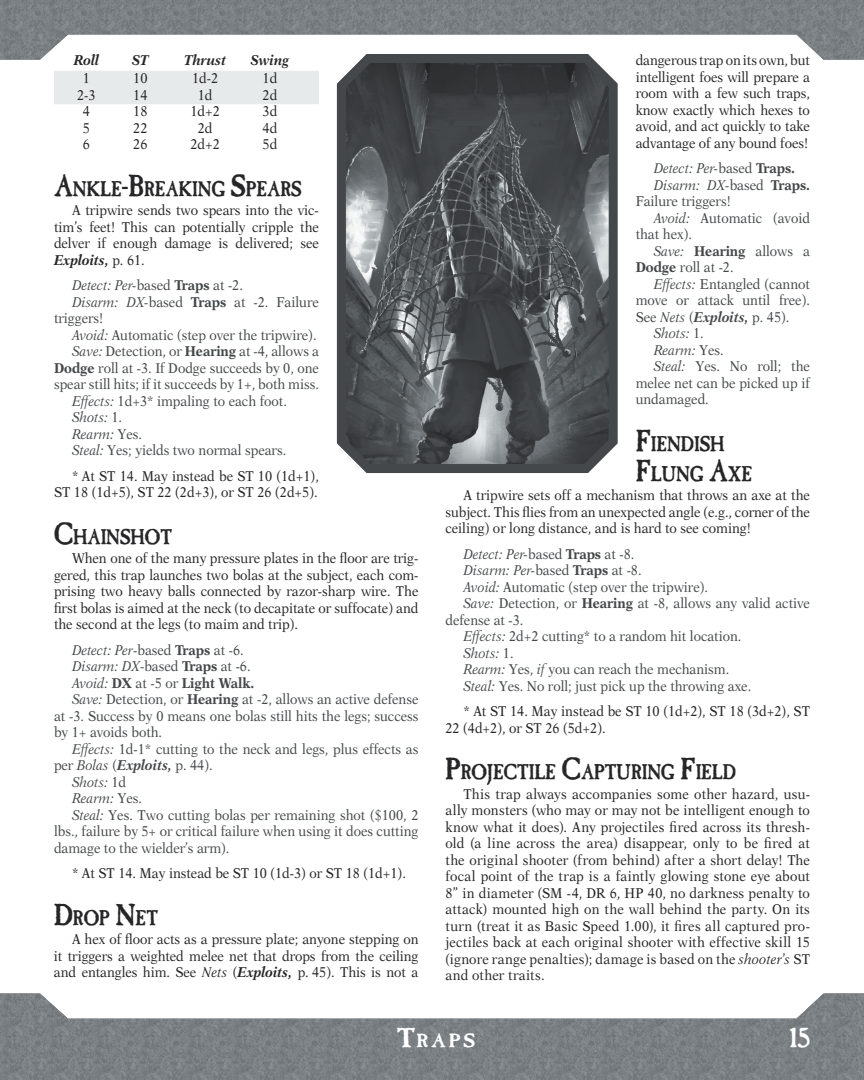
<style>
.page{position:relative;width:864px;height:1080px;background:#fff}
.page>*{position:absolute;margin:0;border:0;box-sizing:border-box;transform-origin:0 0}
.t1{font:27px "Caslon Antique Bold";color:#fff;scale:1.11 1}
.t2{font:21px/30px "Caslon Antique Bold";color:#262527;scale:.9 1}
.t3{font:18.9px "Caslon Antique Bold";color:#fff;scale:1.11 1}
.t4{font:14.25px/16.5px "New Aster";color:#262527;text-align:justify;scale:.9 1}
.t5{font:14.25px "New Aster";color:#45484a;scale:.9 1}
.t6{font:italic 14.25px "New Aster";color:#45484a;scale:.9 1}
.t7{font:700 14.25px "New Aster";color:#45484a;scale:.9 1}
.t8{font:italic 700 14.25px "New Aster";color:#262527;scale:.9 1}
.s1{font-size:30px}
.s2{font-weight:700;font-style:italic}
.s3{font-style:normal}
.s4{font-weight:700;font-style:normal}
.s5{font-style:italic}
.s6{font-weight:700}
.s7{font-weight:400;font-style:italic}
.s8{font-weight:400}
.s9{font-size:27px}
</style>
<div class="page">
<img style="left:0;top:0;width:864px;height:60px">
<svg style="left:0;top:994px;width:864px;height:86px;fill:#7d8286"></svg>
<div style="left:54px;top:71px;width:265px;height:17px;background:#e7eaeb"></div>
<div style="left:54px;top:87px;width:265px;height:17px;background:#e7eaeb"></div>
<svg style="left:332px;top:46px;width:290px;height:427px;background:#5e6164"></svg>
<p class="t8" style="left:74px;top:52px;width:30px">Roll</p>
<p class="t8" style="left:132px;top:52px;width:20px">ST</p>
<p class="t8" style="left:184px;top:52px;width:48px">Thrust</p>
<p class="t8" style="left:251px;top:52px;width:44px">Swing</p>
<p class="t4" style="left:83px;top:70px;width:9px">1</p>
<p class="t4" style="left:133px;top:70px;width:17px">10</p>
<p class="t4" style="left:192px;top:70px;width:30px">1d-2</p>
<p class="t4" style="left:263px;top:70px;width:18px">1d</p>
<p class="t4" style="left:77px;top:86px;width:22px">2-3</p>
<p class="t4" style="left:133px;top:86px;width:17px">14</p>
<p class="t4" style="left:198px;top:86px;width:18px">1d</p>
<p class="t4" style="left:263px;top:86px;width:18px">2d</p>
<p class="t4" style="left:83px;top:103px;width:9px">4</p>
<p class="t4" style="left:133px;top:103px;width:17px">18</p>
<p class="t4" style="left:190px;top:103px;width:34px">1d+2</p>
<p class="t4" style="left:263px;top:103px;width:18px">3d</p>
<p class="t4" style="left:83px;top:119px;width:9px">5</p>
<p class="t4" style="left:133px;top:119px;width:17px">22</p>
<p class="t4" style="left:198px;top:119px;width:18px">2d</p>
<p class="t4" style="left:263px;top:119px;width:18px">4d</p>
<p class="t4" style="left:83px;top:136px;width:9px">6</p>
<p class="t4" style="left:133px;top:136px;width:17px">26</p>
<p class="t4" style="left:190px;top:136px;width:34px">2d+2</p>
<p class="t4" style="left:263px;top:136px;width:18px">5d</p>
<h2 class="t2" style="left:54px;top:174px;width:277px"><span class="s1">A</span>NKLE<span class="s1">-B</span>REAKING <span class="s1">S</span>PEARS</h2>
<p class="t4" style="left:54px;top:202px;width:296px;text-indent:18px">A tripwire sends two spears into the vic&shy;tim’s feet! This can potentially cripple the delver if enough damage is delivered; see <span class="s2">Exploits,</span> p. 61.</p>
<p class="t6" style="left:72px;top:277px;width:191px">Detect: Per-<span class="s3">based</span> <span class="s4">Traps</span> <span class="s3">at -2.</span></p>
<p class="t5" style="left:72px;top:293px;width:276px"><span class="s5">Disarm: DX-</span>based <span class="s6">Traps</span> at -2. Failure</p>
<p class="t5" style="left:54px;top:310px;width:56px">triggers!</p>
<p class="t5" style="left:72px;top:326px;width:273px"><span class="s5">Avoid:</span> Automatic (step over the tripwire).</p>
<p class="t5" style="left:72px;top:343px;width:276px"><span class="s5">Save:</span> Detection, or <span class="s6">Hearing</span> at -4, allows a</p>
<p class="t5" style="left:54px;top:359px;width:296px"><span class="s6">Dodge</span> roll at -3. If Dodge succeeds by 0, one</p>
<p class="t5" style="left:54px;top:376px;width:296px">spear still hits; if it succeeds by 1+, both miss.</p>
<p class="t5" style="left:72px;top:392px;width:240px"><span class="s5">Effects:</span> 1d+3* impaling to each foot.</p>
<p class="t6" style="left:72px;top:409px;width:57px">Shots: <span class="s3">1.</span></p>
<p class="t6" style="left:72px;top:425px;width:79px">Rearm: <span class="s3">Yes.</span></p>
<p class="t5" style="left:72px;top:442px;width:240px"><span class="s5">Steal:</span> Yes; yields two normal spears.</p>
<p class="t4" style="left:54px;top:467px;width:296px;text-align:right">* At ST 14. May instead be ST 10 (1d+1),<br>ST 18 (1d+5), ST 22 (2d+3), or ST 26 (2d+5).</p>
<h2 class="t2" style="left:54px;top:522px;width:133px"><span class="s1">C</span>HAINSHOT</h2>
<p class="t4" style="left:54px;top:550px;width:407px;text-indent:18px">When one of the many pressure plates in the floor are trig&shy;gered, this trap launches two bolas at the subject, each com&shy;prising two heavy balls connected by razor-sharp wire. The first bolas is aimed at the neck (to decapitate or suffocate) and the second at the legs (to maim and trip).</p>
<p class="t5" style="left:72px;top:641px;width:192px"><span class="s5">Detect: Per</span>-based <span class="s6">Traps</span> at -6.</p>
<p class="t5" style="left:72px;top:658px;width:200px"><span class="s5">Disarm: DX</span>-based <span class="s6">Traps</span> at -6.</p>
<p class="t7" style="left:72px;top:674px;width:204px"><span class="s7">Avoid:</span> DX <span class="s8">at -5 or</span> Light Walk.</p>
<p class="t5" style="left:72px;top:691px;width:386px"><span class="s5">Save:</span> Detection, or <span class="s6">Hearing</span> at -2, allows an active defense</p>
<p class="t5" style="left:54px;top:707px;width:407px">at -3. Success by 0 means one bolas still hits the legs; success</p>
<p class="t5" style="left:54px;top:724px;width:122px">by 1+ avoids both.</p>
<p class="t5" style="left:72px;top:740px;width:387px"><span class="s5">Effects:</span> 1d-1* cutting to the neck and legs, plus effects as</p>
<p class="t5" style="left:54px;top:757px;width:178px">per <span class="s5">Bolas</span> (<span class="s2">Exploits,</span> p. 44).</p>
<p class="t6" style="left:72px;top:773px;width:62px">Shots: <span class="s3">1d</span></p>
<p class="t6" style="left:72px;top:790px;width:79px">Rearm: <span class="s3">Yes.</span></p>
<p class="t5" style="left:72px;top:806px;width:387px"><span class="s5">Steal:</span> Yes. Two cutting bolas per remaining shot ($100, 2</p>
<p class="t5" style="left:54px;top:823px;width:407px">lbs., failure by 5+ or critical failure when using it does cutting</p>
<p class="t5" style="left:54px;top:839px;width:197px">damage to the wielder’s arm).</p>
<p class="t4" style="left:72px;top:865px;width:373px">* At ST 14. May instead be ST 10 (1d-3) or ST 18 (1d+1).</p>
<h2 class="t2" style="left:54px;top:903px;width:117px"><span class="s1">D</span>ROP <span class="s1">N</span>ET</h2>
<p class="t4" style="left:54px;top:931px;width:407px;text-indent:18px">A hex of floor acts as a pressure plate; anyone stepping on it triggers a weighted melee net that drops from the ceiling and entangles him. See <span class="s5">Nets</span> (<span class="s2">Exploits,</span> p. 45). This is not a</p>
<p class="t4" style="left:636px;top:52px;width:195px">dangerous trap on its own, but intelligent foes will prepare a room with a few such traps, know exactly which hexes to avoid, and act quickly to take advantage of any bound foes!</p>
<p class="t6" style="left:654px;top:160px;width:159px">Detect: Per-<span class="s3">based</span> <span class="s4">Traps.</span></p>
<p class="t6" style="left:654px;top:176px;width:175px">Disarm: DX-<span class="s3">based</span> <span class="s4">Traps.</span></p>
<p class="t5" style="left:636px;top:193px;width:107px">Failure triggers!</p>
<p class="t5" style="left:654px;top:209px;width:175px"><span class="s5">Avoid:</span> Automatic (avoid</p>
<p class="t5" style="left:636px;top:226px;width:64px">that hex).</p>
<p class="t7" style="left:654px;top:242px;width:175px"><span class="s7">Save:</span> Hearing <span class="s8">allows a</span></p>
<p class="t5" style="left:636px;top:259px;width:110px"><span class="s6">Dodge</span> roll at -2.</p>
<p class="t5" style="left:654px;top:275px;width:175px"><span class="s5">Effects:</span> Entangled (cannot</p>
<p class="t5" style="left:636px;top:292px;width:195px">move or attack until free).</p>
<p class="t5" style="left:636px;top:308px;width:172px">See <span class="s5">Nets</span> (<span class="s2">Exploits,</span> p. 45).</p>
<p class="t6" style="left:654px;top:325px;width:57px">Shots: <span class="s3">1.</span></p>
<p class="t6" style="left:654px;top:341px;width:79px">Rearm: <span class="s3">Yes.</span></p>
<p class="t5" style="left:654px;top:358px;width:175px"><span class="s5">Steal:</span> Yes. No roll; the</p>
<p class="t5" style="left:636px;top:374px;width:195px">melee net can be picked up if</p>
<p class="t5" style="left:636px;top:391px;width:83px">undamaged.</p>
<h2 class="t2" style="left:636px;top:429px;width:131px"><span class="s1">F</span>IENDISH<br><span class="s1">F</span>LUNG <span class="s1">A</span>XE</h2>
<p class="t4" style="left:445px;top:487px;width:407px;text-indent:18px">A tripwire sets off a mechanism that throws an axe at the subject. This flies from an unexpected angle (e.g., corner of the ceiling) or long distance, and is hard to see coming!</p>
<p class="t6" style="left:464px;top:545px;width:191px">Detect: Per-<span class="s3">based</span> <span class="s4">Traps</span> <span class="s3">at -8.</span></p>
<p class="t6" style="left:464px;top:562px;width:199px">Disarm: Per-<span class="s3">based</span> <span class="s4">Traps</span> <span class="s3">at -8.</span></p>
<p class="t5" style="left:464px;top:578px;width:273px"><span class="s5">Avoid:</span> Automatic (step over the tripwire).</p>
<p class="t5" style="left:464px;top:595px;width:387px"><span class="s5">Save:</span> Detection, or <span class="s6">Hearing</span> at -8, allows any valid active</p>
<p class="t5" style="left:445px;top:611px;width:88px">defense at -3.</p>
<p class="t5" style="left:464px;top:628px;width:310px"><span class="s5">Effects:</span> 2d+2 cutting* to a random hit location.</p>
<p class="t6" style="left:464px;top:644px;width:57px">Shots: <span class="s3">1.</span></p>
<p class="t5" style="left:464px;top:661px;width:297px"><span class="s5">Rearm:</span> Yes, <span class="s5">if</span> you can reach the mechanism.</p>
<p class="t5" style="left:464px;top:677px;width:321px"><span class="s5">Steal:</span> Yes. No roll; just pick up the throwing axe.</p>
<p class="t4" style="left:445px;top:703px;width:407px;text-indent:18px">* At ST 14. May instead be ST 10 (1d+2), ST 18 (3d+2), ST<br>22 (4d+2), or ST 26 (5d+2).</p>
<h2 class="t2" style="left:446px;top:758px;width:325px"><span class="s1">P</span>ROJECTILE <span class="s1">C</span>APTURING <span class="s1">F</span>IELD</h2>
<p class="t4" style="left:446px;top:785px;width:407px;text-indent:18px">This trap always accompanies some other hazard, usu&shy;ally monsters (who may or may not be intelligent enough to know what it does). Any projectiles fired across its thresh&shy;old (a line across the area) disappear, only to be fired at the original shooter (from behind) after a short delay! The focal point of the trap is a faintly glowing stone eye about 8” in diameter (SM -4, DR 6, HP 40, no darkness penalty to attack) mounted high on the wall behind the party. On its turn (treat it as Basic Speed 1.00), it fires all captured pro&shy;jectiles back at each original shooter with effective skill 15 (ignore range penalties); damage is based on the <span class="s5">shooter’s</span> ST and other traits.</p>
<h3 class="t3" style="left:397px;top:1029px;width:72px"><span class="s9">T</span>RAPS</h3>
<h1 class="t1" style="left:789px;top:1021px;width:20px">15</h1>
</div>
